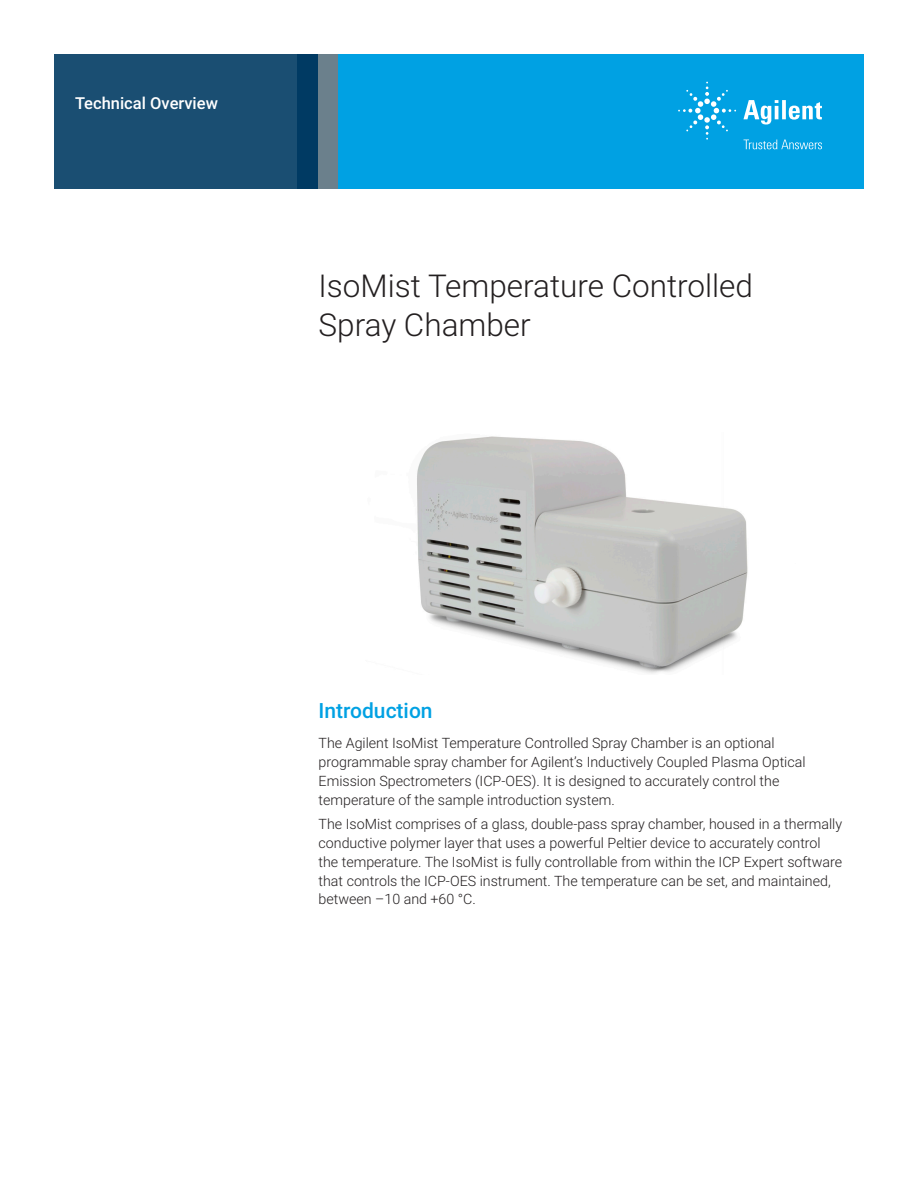
<style>
.page{position:relative;width:918px;height:1188px;background:#fff}
.page>*{position:absolute;margin:0;border:0;box-sizing:border-box;transform-origin:0 0}
.DATA_headline{font:300 31.5px/39px "Roboto";color:#231f20}
.DATA_subhead_large_b{font:500 21px "Roboto";color:#00a1e3}
.DATA_header{font:500 16.5px "Roboto";color:#fff}
.DATA_opener_text{font:300 14.25px/18.8px "Roboto";color:#231f20}
</style>
<div class="page">
<div style="left:297px;top:54px;width:567px;height:135px;background:#00a1e3"></div>
<img style="left:417px;top:436px;width:331px;height:238px">
<div style="left:54px;top:54px;width:243px;height:135px;background:#1a4e72"></div>
<div style="left:317px;top:54px;width:21px;height:135px;background:#6b808c"></div>
<div style="left:297px;top:54px;width:20px;height:135px;background:#003a63"></div>
<svg style="left:743px;top:100px;width:79px;height:25px"></svg>
<svg style="left:678px;top:82px;width:58px;height:58px"></svg>
<svg style="left:744px;top:140px;width:78px;height:9px"></svg>
<p class="DATA_header" style="left:75px;top:91px;width:144px">Technical Overview</p>
<p class="DATA_headline" style="left:319px;top:265px;width:436px">IsoMist Temperature Controlled<br>Spray Chamber</p>
<p class="DATA_subhead_large_b" style="left:319px;top:696px;width:116px">Introduction</p>
<p class="DATA_opener_text" style="left:319px;top:733px;width:489px">The Agilent IsoMist Temperature Controlled Spray Chamber is an optional programmable spray chamber for Agilent’s Inductively Coupled Plasma Optical Emission Spectrometers (ICP-OES). It is designed to accurately control the temperature of the sample introduction system.</p>
<p class="DATA_opener_text" style="left:319px;top:814px;width:525px">The IsoMist comprises of a glass, double-pass spray chamber, housed in a thermally conductive polymer layer that uses a powerful Peltier device to accurately control the temperature. The IsoMist is fully controllable from within the ICP Expert software that controls the ICP-OES instrument. The temperature can be set, and maintained, between –10 and +60 °C.</p>
</div>
